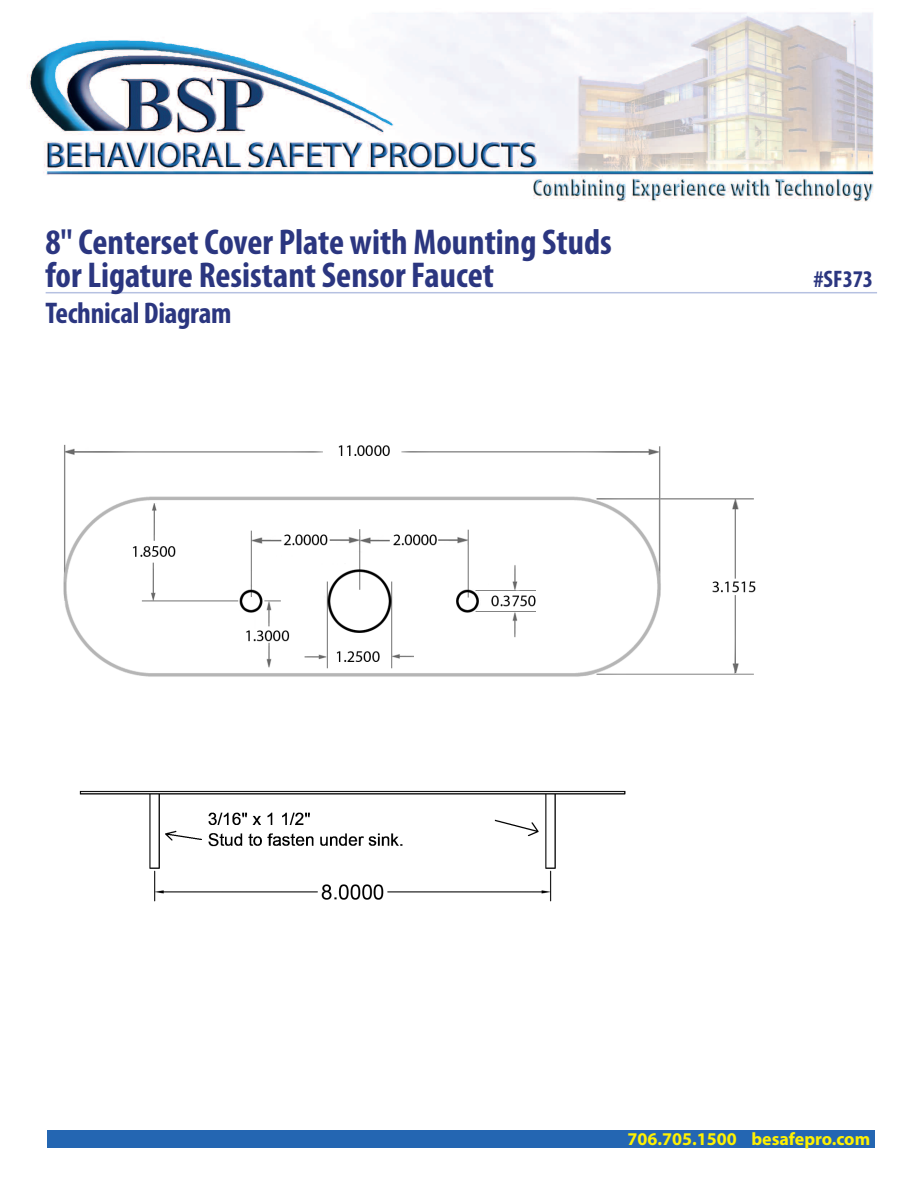
<style>
.page{position:relative;width:918px;height:1188px;background:#fff}
.page>*{position:absolute;margin:0;border:0;box-sizing:border-box;transform-origin:0 0}
.t1{font:700 condensed 36px/33px "Myriad Pro";color:#2b3680}
.t2{font:700 condensed 30px "Myriad Pro";letter-spacing:-.01em;color:#2b3680}
.t3{font:700 condensed 24px "Myriad Pro";letter-spacing:-.005em;color:#2b3680}
.t4{font:700 18px "Myriad Pro";color:#fff101}
</style>
<div class="page">
<hr style="left:46px;top:292px;width:831px;height:1px;background:#b6c1e1">
<div style="left:47px;top:1130px;width:827px;height:18px;background:#2466b2"></div>
<img style="left:27px;top:12px;width:846px;height:190px">
<img style="left:79px;top:790px;width:547px;height:112px">
<img style="left:63px;top:444px;width:693px;height:233px">
<p class="t1" style="left:46px;top:228px;width:568px">8'' Centerset Cover Plate with Mounting Studs for Ligature Resistant Sensor Faucet</p>
<p class="t2" style="left:46px;top:302px;width:187px">Technical Diagram</p>
<p class="t3" style="left:813px;top:270px;width:61px">#SF373</p>
<p class="t4" style="left:628px;top:1132px;width:244px">706.705.1500 besafepro.com</p>
</div>
